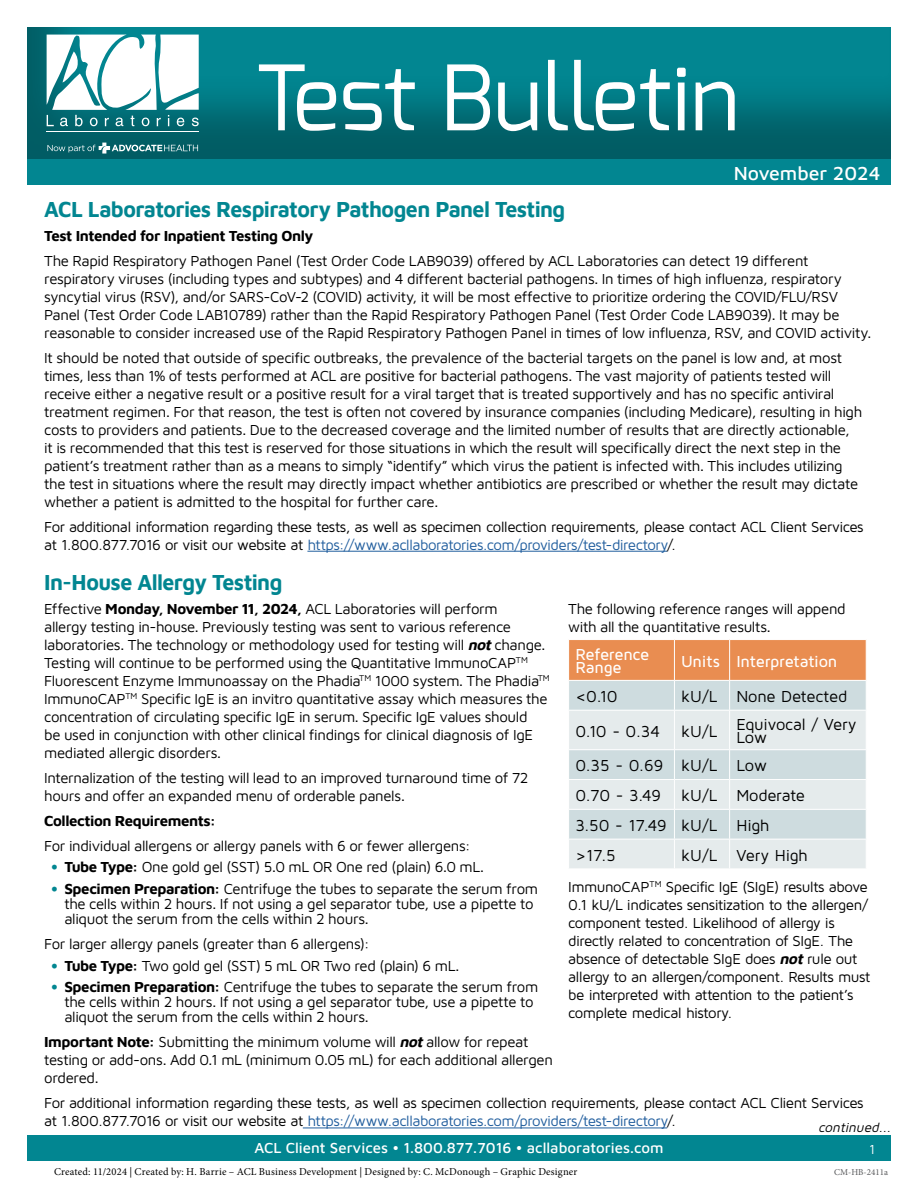
<style>
.page{position:relative;width:918px;height:1188px;background:#fff}
.page>*{position:absolute;margin:0;border:0;box-sizing:border-box;transform-origin:0 0}
.t1{font:90px "Exo";color:#fff}
.t2{font:700 22.5px "Maven Pro";letter-spacing:-.03em;color:#028691;scale:.95 1}
.t3{font:500 19.5px "Maven Pro";color:#fff}
.t4{font:16.5px/29.8px "Maven Pro";letter-spacing:-.01em;color:#000}
.t5{font:500 16.5px/13.5px "Maven Pro";letter-spacing:-.015em;color:#fff}
.t6{font:15px/18px "Maven Pro";letter-spacing:-.025em;color:#000}
.t7{font:15px/18px "Maven Pro";letter-spacing:-.035em;color:#000}
.t8{font:700 15px "Maven Pro";letter-spacing:-.03em;color:#000}
.t9{font:500 15px "Maven Pro";color:#fff}
.t10{font:italic 13.5px "Maven Pro";color:#000}
.t11{font:13.5px "Maven Pro";color:#fff}
.t12{font:10.5px "Minion Pro";letter-spacing:.015em;color:#000}
.t13{font:9px "Minion Pro";color:#58595b}
.s1{color:#215e9e}
.s2{font-weight:700}
.s3{font-weight:700;font-style:italic}
.s4{font-weight:700;color:#028691}
</style>
<div class="page">
<hr style="left:307px;top:551px;width:360px;height:1px;background:#215e9e">
<div style="left:13px;top:15px;width:891px;height:150px;background:#000;opacity:.31"></div>
<div style="left:27px;top:160px;width:864px;height:25px;background:#028691"></div>
<div style="left:27px;top:1135px;width:864px;height:26px;background:#028691"></div>
<svg style="left:47px;top:143px;width:151px;height:11px;background:#388086"></svg>
<hr style="left:47px;top:131px;width:152px;height:1px;background:#fff">
<svg style="left:47px;top:35px;width:152px;height:91px"></svg>
<svg style="left:569px;top:711px;width:297px;height:157px;background:#dce5e7"></svg>
<svg style="left:569px;top:640px;width:298px;height:70px;background:#deb090"></svg>
<hr style="left:674px;top:711px;width:1px;height:38px;background:#fff">
<hr style="left:729px;top:711px;width:1px;height:38px;background:#fff">
<hr style="left:568px;top:749px;width:106px;height:1px;background:#fff">
<hr style="left:674px;top:749px;width:56px;height:1px;background:#fff">
<hr style="left:730px;top:749px;width:137px;height:1px;background:#fff">
<hr style="left:568px;top:779px;width:106px;height:1px;background:#fff">
<hr style="left:674px;top:779px;width:56px;height:1px;background:#fff">
<hr style="left:730px;top:779px;width:137px;height:1px;background:#fff">
<hr style="left:568px;top:809px;width:106px;height:1px;background:#fff">
<hr style="left:674px;top:809px;width:56px;height:1px;background:#fff">
<svg style="left:674px;top:750px;width:1px;height:89px"></svg>
<hr style="left:730px;top:809px;width:137px;height:1px;background:#fff">
<svg style="left:729px;top:750px;width:1px;height:89px"></svg>
<hr style="left:568px;top:839px;width:106px;height:1px;background:#fff">
<hr style="left:674px;top:839px;width:56px;height:1px;background:#fff">
<hr style="left:674px;top:839px;width:1px;height:30px;background:#fff">
<hr style="left:730px;top:839px;width:137px;height:1px;background:#fff">
<hr style="left:729px;top:839px;width:1px;height:30px;background:#fff">
<hr style="left:303px;top:1128px;width:364px;height:1px;background:#215e9e">
<h1 class="t1" style="left:255px;top:40px;width:486px">Test Bulletin</h1>
<h3 class="t3" style="left:734px;top:160px;width:148px">November 2024</h3>
<h2 class="t2" style="left:44px;top:193px;width:550px">ACL Laboratories Respiratory Pathogen Panel Testing</h2>
<p class="t8" style="left:44px;top:226px;width:271px">Test Intended for Inpatient Testing Only</p>
<p class="t6" style="left:44px;top:251px;width:829px">The Rapid Respiratory Pathogen Panel (Test Order Code LAB9039) offered by ACL Laboratories can detect 19 different respiratory viruses (including types and subtypes) and 4 different bacterial pathogens. In times of high influenza, respiratory syncytial virus (RSV), and/or SARS-CoV-2 (COVID) activity, it will be most effective to prioritize ordering the COVID/FLU/RSV Panel (Test Order Code LAB10789) rather than the Rapid Respiratory Pathogen Panel (Test Order Code LAB9039). It may be reasonable to consider increased use of the Rapid Respiratory Pathogen Panel in times of low influenza, RSV, and COVID activity.</p>
<p class="t6" style="left:44px;top:348px;width:820px">It should be noted that outside of specific outbreaks, the prevalence of the bacterial targets on the panel is low and, at most times, less than 1% of tests performed at ACL are positive for bacterial pathogens. The vast majority of patients tested will receive either a negative result or a positive result for a viral target that is treated supportively and has no specific antiviral treatment regimen. For that reason, the test is often not covered by insurance companies (including Medicare), resulting in high costs to providers and patients. Due to the decreased coverage and the limited number of results that are directly actionable,<br>it is recommended that this test is reserved for those situations in which the result will specifically direct the next step in the patient’s treatment rather than as a means to simply “identify” which virus the patient is infected with. This includes utilizing the test in situations where the result may directly impact whether antibiotics are prescribed or whether the result may dictate whether a patient is admitted to the hospital for further care.</p>
<p class="t7" style="left:44px;top:517px;width:821px">For additional information regarding these tests, as well as specimen collection requirements, please contact ACL Client Services at 1.800.877.7016 or visit our website at <span class="s1">https://www.acllaboratories.com/providers/test-directory</span>/.</p>
<h2 class="t2" style="left:44px;top:566px;width:252px">In-House Allergy Testing</h2>
<p class="t6" style="left:44px;top:599px;width:507px">Effective <span class="s2">Monday, November 11, 2024,</span> ACL Laboratories will perform<br>allergy testing in-house. Previously testing was sent to various reference laboratories. The technology or methodology used for testing will <span class="s3">not</span>change.<br>Testing will continue to be performed using the Quantitative ImmunoCAP<sup>TM </sup>Fluorescent Enzyme Immunoassay on the Phadia<sup>TM</sup> 1000 system. The Phadia<sup>TM </sup>ImmunoCAP<sup>TM</sup> Specific IgE is an invitro quantitative assay which measures the concentration of circulating specific IgE in serum. Specific IgE values should<br>be used in conjunction with other clinical findings for clinical diagnosis of IgE mediated allergic disorders.</p>
<p class="t6" style="left:44px;top:768px;width:486px">Internalization of the testing will lead to an improved turnaround time of 72 hours and offer an expanded menu of orderable panels.</p>
<p class="t8" style="left:44px;top:810px;width:173px">Collection Requirements:</p>
<p class="t6" style="left:44px;top:836px;width:428px">For individual allergens or allergy panels with 6 or fewer allergens:</p>
<p class="t6" style="left:51px;top:857px;width:435px"><span class="s4">•</span> <span class="s2">Tube Type:</span> One gold gel (SST) 5.0 mL OR One red (plain) 6.0 mL.</p>
<p class="t6" style="left:64px;top:881px;width:475px;line-height:15px;text-indent:-14px"><span class="s4">•</span> <span class="s2">Specimen Preparation:</span> Centrifuge the tubes to separate the serum from the cells within 2 hours. If not using a gel separator tube, use a pipette to aliquot the serum from the cells within 2 hours.</p>
<p class="t6" style="left:44px;top:934px;width:327px">For larger allergy panels (greater than 6 allergens):</p>
<p class="t6" style="left:51px;top:956px;width:410px"><span class="s4">•</span> <span class="s2">Tube Type:</span> Two gold gel (SST) 5 mL OR Two red (plain) 6 mL.</p>
<p class="t6" style="left:64px;top:979px;width:475px;line-height:15px;text-indent:-14px"><span class="s4">•</span> <span class="s2">Specimen Preparation:</span> Centrifuge the tubes to separate the serum from the cells within 2 hours. If not using a gel separator tube, use a pipette to aliquot the serum from the cells within 2 hours.</p>
<p class="t6" style="left:44px;top:1032px;width:510px"><span class="s2">Important Note:</span> Submitting the minimum volume will <span class="s3">not</span>allow for repeat testing or add-ons. Add 0.1 mL (minimum 0.05 mL) for each additional allergen ordered.</p>
<p class="t6" style="left:568px;top:599px;width:279px">The following reference ranges will append with all the quantitative results.</p>
<p class="t5" style="left:575px;top:647px;width:76px">Reference<br>Range</p>
<p class="t5" style="left:681px;top:654px;width:158px">Units Interpretation</p>
<p class="t4" style="left:575px;top:681px;width:44px">&lt;0.10</p>
<p class="t4" style="left:681px;top:681px;width:168px">kU/L None Detected</p>
<p class="t4" style="left:575px;top:715px;width:86px">0.10 - 0.34</p>
<p class="t4" style="left:736px;top:717px;width:122px;line-height:13.5px;text-indent:-55px">kU/L Equivocal / Very<br>Low</p>
<p class="t4" style="left:575px;top:750px;width:231px">0.35 - 0.69 kU/L Low<br>0.70 - 3.49 kU/L Moderate<br>3.50 - 17.49 kU/L High &gt;17.5</p>
<p class="t4" style="left:681px;top:839px;width:128px">kU/L Very High</p>
<p class="t7" style="left:568px;top:877px;width:304px">ImmunoCAP<sup>TM</sup> Specific IgE (SIgE) results above 0.1 kU/L indicates sensitization to the allergen/ component tested. Likelihood of allergy is directly related to concentration of SIgE. The absence of detectable SIgE does <span class="s3">not</span>rule out allergy to an allergen/component. Results must be interpreted with attention to the patient’s complete medical history.</p>
<p class="t7" style="left:44px;top:1094px;width:821px">For additional information regarding these tests, as well as specimen collection requirements, please contact ACL Client Services at 1.800.877.7016 or visit our website at <span class="s1">https://www.acllaboratories.com/providers/test-directory</span>/.</p>
<p class="t10" style="left:818px;top:1119px;width:78px">continued...</p>
<p class="t11" style="left:869px;top:1141px;width:8px">1</p>
<p class="t9" style="left:254px;top:1138px;width:411px">ACL Client Services • 1.800.877.7016 • acllaboratories.com</p>
<p class="t12" style="left:54px;top:1165px;width:525px">Created: 11/2024 | Created by: H. Barrie – ACL Business Development | Designed by: C. McDonough – Graphic Designer</p>
<p class="t13" style="left:834px;top:1166px;width:55px">CM-HB-2411a</p>
</div>
